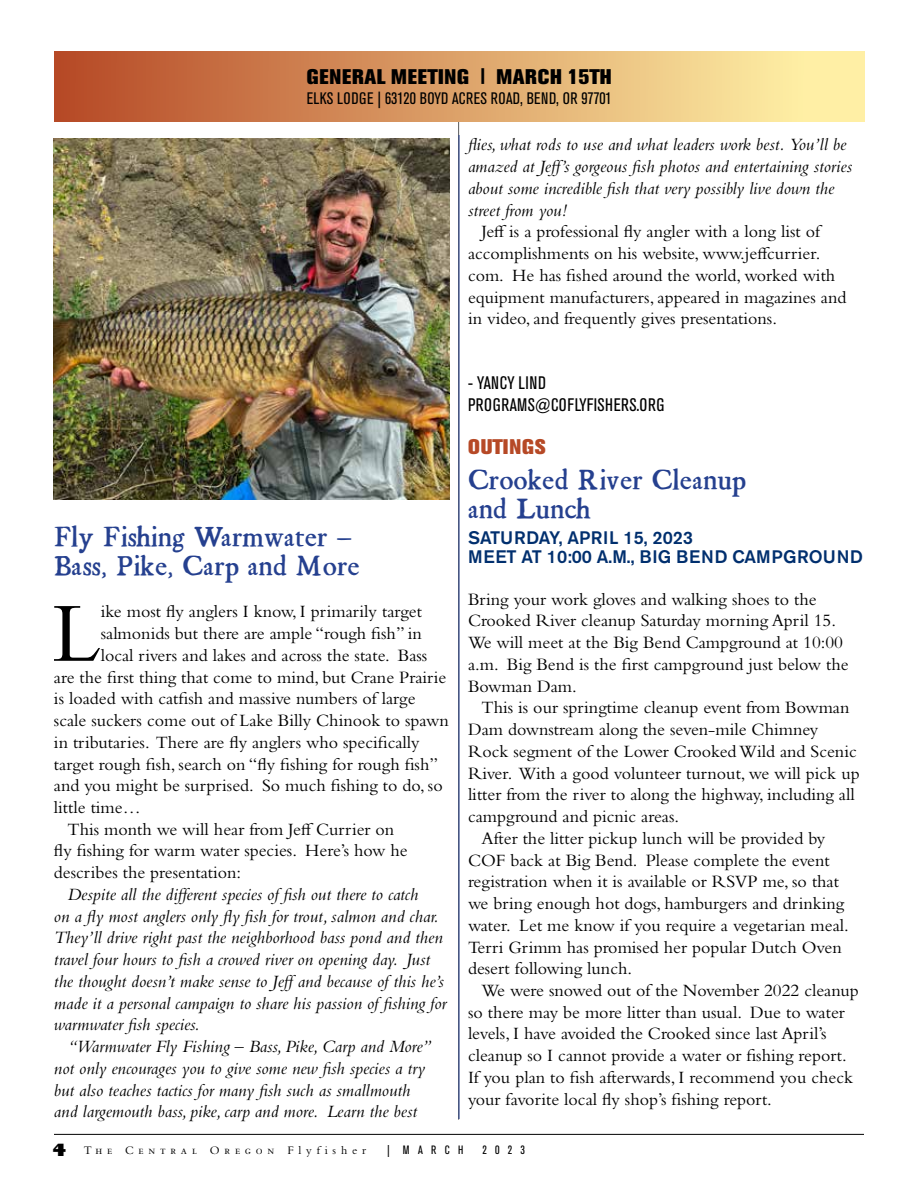
<style>
.page{position:relative;width:918px;height:1188px;background:#fff}
.page>*{position:absolute;margin:0;border:0;box-sizing:border-box;transform-origin:0 0}
.t1{font:87.9px "Bembo Std";color:#000}
.t2{font:27px/28.5px "Kis Miklos";color:#25408f}
.t3{font:800 21px "Akzidenz Grotesk BE";letter-spacing:.04em;color:#000}
.t4{font:800 21px "Akzidenz Grotesk BE";letter-spacing:.04em;color:#b64926}
.t5{font:18px/21.8px "Bembo Std";color:#000}
.t6{font:italic 18px/21.8px "Bembo Std";color:#000}
.t7{font:500 18px/19.4px "Akzidenz Grotesk BE";letter-spacing:.02em;color:#002f6e}
.t8{font:18px "Bembo Std";letter-spacing:.04em;color:#000}
.t9{font:18px "Bembo Std";letter-spacing:.05em;color:#000}
.t10{font:condensed 18px/21.8px "Akzidenz Grotesk BE";letter-spacing:.02em;color:#000}
.t11{font:condensed 16.5px "Akzidenz Grotesk BE";letter-spacing:.02em;color:#000}
.t12{font:12px "Bembo Std";letter-spacing:.4em;color:#000}
.t13{font:condensed 12px "Akzidenz Grotesk BE";letter-spacing:.7em;color:#000}
.s1{font-family:"Gill Sans Std";font-weight:800;font-size:16.5px}
</style>
<div class="page">
<hr style="left:54px;top:1134px;width:810px;height:1px;background:#000">
<hr style="left:458px;top:52px;width:1px;height:1068px;background:#58595b">
<div style="left:54px;top:51px;width:810px;height:71px;background:linear-gradient(to right,#b64926,#fffaad)"></div>
<img style="left:53px;top:139px;width:397px;height:360px">
<hr style="left:459px;top:135px;width:1px;height:984px;background:#25408f">
<p class="t3" style="left:307px;top:65px;width:306px">GENERAL MEETING <sup>|</sup> MARCH 15TH</p>
<p class="t11" style="left:307px;top:89px;width:307px">ELKS LODGE | 63120 BOYD ACRES ROAD, BEND, OR 97701</p>
<p class="t6" style="left:468px;top:133px;width:386px">flies, what rods to use and what leaders work best. You’ll be amazed at Jeff’s gorgeous fish photos and entertaining stories about some incredible fish that very possibly live down the street from you!</p>
<p class="t5" style="left:468px;top:220px;width:380px;text-indent:14px">Jeff is a professional fly angler with a long list of accomplishments on his website, www.jeffcurrier. com. He has fished around the world, worked with equipment manufacturers, appeared in magazines and in video, and frequently gives presentations.</p>
<h2 class="t2" style="left:54px;top:523px;width:308px">Fly Fishing Warmwater –<br>Bass, Pike, Carp and More</h2>
<h1 class="t1" style="left:52px;top:582px;width:50px">L</h1>
<p class="t8" style="left:101px;top:601px;width:323px">ike most fly anglers I know, I primarily target</p>
<p class="t9" style="left:101px;top:623px;width:323px">salmonids but there are ample “rough fish” in</p>
<p class="t5" style="left:101px;top:644px;width:328px">local rivers and lakes and across the state. Bass</p>
<p class="t5" style="left:54px;top:666px;width:394px">are the first thing that come to mind, but Crane Prairie</p>
<p class="t5" style="left:54px;top:687px;width:363px">is loaded with catfish and massive numbers of large</p>
<p class="t5" style="left:54px;top:709px;width:396px">scale suckers come out of Lake Billy Chinook to spawn</p>
<p class="t5" style="left:54px;top:731px;width:367px">in tributaries. There are fly anglers who specifically</p>
<p class="t5" style="left:54px;top:753px;width:386px">target rough fish, search on “fly fishing for rough fish”</p>
<p class="t5" style="left:54px;top:774px;width:390px">and you might be surprised. So much fishing to do, so</p>
<p class="t5" style="left:54px;top:796px;width:88px">little time…</p>
<p class="t5" style="left:67px;top:818px;width:328px">This month we will hear from Jeff Currier on</p>
<p class="t5" style="left:54px;top:840px;width:355px">fly fishing for warm water species. Here’s how he</p>
<p class="t5" style="left:54px;top:861px;width:189px">describes the presentation:</p>
<p class="t6" style="left:54px;top:883px;width:394px;text-indent:14px">Despite all the different species of fish out there to catch<br>on a fly most anglers only fly fish for trout, salmon and char.<br>They’ll drive right past the neighborhood bass pond and then travel four hours to fish a crowed river on opening day. Just the thought doesn’t make sense to Jeffand because of this he’s made it a personal campaign to share his passion of fishing for warmwater fish species.</p>
<p class="t6" style="left:54px;top:1035px;width:379px;text-indent:14px">“Warmwater Fly Fishing – Bass, Pike, Carp and More” not only encourages you to give some new fish species a try but also teaches tactics for many fish such as smallmouth and largemouth bass, pike, carp and more. Learn the best</p>
<p class="t10" style="left:468px;top:372px;width:198px">- YANCY LIND<br>PROGRAMS@COFLYFISHERS.ORG</p>
<p class="t4" style="left:468px;top:435px;width:79px">OUTINGS</p>
<h2 class="t2" style="left:468px;top:466px;width:280px">Crooked River Cleanup and Lunch</h2>
<p class="t7" style="left:468px;top:528px;width:396px">SATURDAY, APRIL 15, 2023<br>MEET AT 10:00 A.M., BIG BEND CAMPGROUND</p>
<p class="t5" style="left:468px;top:588px;width:382px">Bring your work gloves and walking shoes to the Crooked River cleanup Saturday morning April 15.<br>We will meet at the Big Bend Campground at 10:00 a.m. Big Bend is the first campground just below the Bowman Dam.</p>
<p class="t5" style="left:482px;top:696px;width:369px">This is our springtime cleanup event from Bowman</p>
<p class="t5" style="left:468px;top:718px;width:352px">Dam downstream along the seven-mile Chimney</p>
<p class="t5" style="left:468px;top:740px;width:390px">Rock segment of the Lower Crooked Wild and Scenic</p>
<p class="t5" style="left:468px;top:762px;width:392px">River. With a good volunteer turnout, we will pick up</p>
<p class="t5" style="left:468px;top:783px;width:388px">litter from the river to along the highway, including all</p>
<p class="t5" style="left:468px;top:805px;width:213px">campground and picnic areas.</p>
<p class="t5" style="left:482px;top:827px;width:345px">After the litter pickup lunch will be provided by</p>
<p class="t5" style="left:468px;top:849px;width:363px">COF back at Big Bend. Please complete the event</p>
<p class="t5" style="left:468px;top:870px;width:373px">registration when it is available or RSVP me, so that</p>
<p class="t5" style="left:468px;top:892px;width:378px">we bring enough hot dogs, hamburgers and drinking</p>
<p class="t5" style="left:468px;top:914px;width:382px">water. Let me know if you require a vegetarian meal.</p>
<p class="t5" style="left:468px;top:936px;width:375px">Terri Grimm has promised her popular Dutch Oven</p>
<p class="t5" style="left:468px;top:957px;width:166px">desert following lunch.</p>
<p class="t5" style="left:482px;top:979px;width:377px">We were snowed out of the November 2022 cleanup</p>
<p class="t5" style="left:468px;top:1001px;width:379px">so there may be more litter than usual. Due to water</p>
<p class="t5" style="left:468px;top:1023px;width:360px">levels, I have avoided the Crooked since last April’s</p>
<p class="t5" style="left:468px;top:1044px;width:380px">cleanup so I cannot provide a water or fishing report.</p>
<p class="t5" style="left:468px;top:1066px;width:387px">If you plan to fish afterwards, I recommend you check</p>
<p class="t5" style="left:468px;top:1088px;width:305px">your favorite local fly shop’s fishing report.</p>
<p class="t12" style="left:52px;top:1144px;width:315px"><span class="s1">4</span> The Central Oregon Flyfisher</p>
<p class="t13" style="left:387px;top:1143px;width:78px">| MARCH</p>
<p class="t13" style="left:483px;top:1143px;width:44px">2023</p>
</div>
